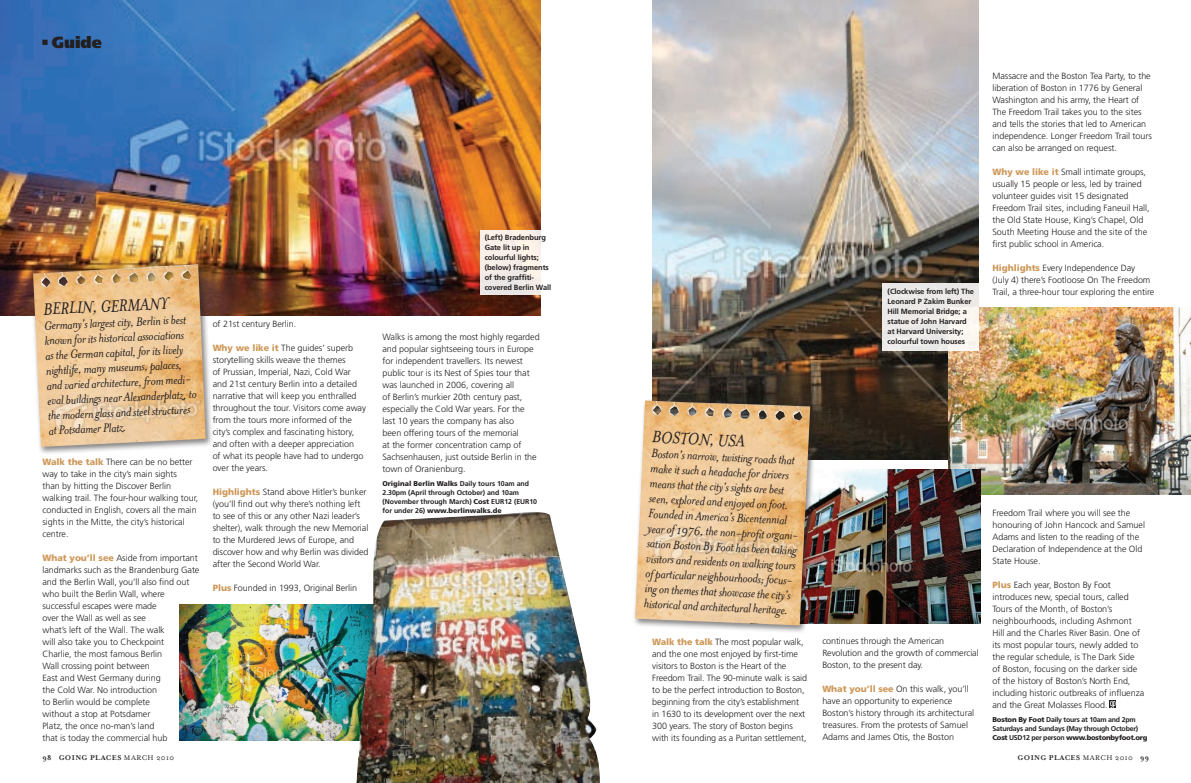
<style>
.page{position:relative;width:1191px;height:783px;background:#fff}
.page>*{position:absolute;margin:0;border:0;box-sizing:border-box;transform-origin:0 0}
.t1{font:italic 19px "Mrs Eaves";color:#231f20}
.t2{font:900 16px "Frutiger";letter-spacing:-.005em;color:#231f20}
.t3{font:italic 14px/15px "Mrs Eaves";color:#231f20}
.t4{font:300 9px/12px "Frutiger";letter-spacing:-.005em;color:#231f20}
.t5{font:700 8px "Mrs Eaves";letter-spacing:.05em;color:#231f20}
.t6{font:700 7.5px/10px "Frutiger";letter-spacing:-.01em;color:#231f20}
.t7{font:700 7px/9px "Frutiger";letter-spacing:-.005em;color:#231f20}
.t8{font:700 7px/9px "Frutiger";letter-spacing:-.025em;color:#231f20}
.s1{font-weight:900;color:#ce9859}
.s2{font-weight:900}
.s3{font-family:"Mrs Eaves Roman";font-weight:400}
</style>
<div class="page">
<img style="left:652px;top:0;width:326px;height:459px">
<img style="left:949px;top:307px;width:242px;height:187px">
<img style="left:179px;top:604px;width:177px;height:135px">
<img style="left:0;top:0;width:540px;height:315px">
<img style="left:356px;top:512px;width:244px;height:270px">
<div style="left:30px;top:261px;width:194px;height:199px;background:#231f20;opacity:.55"></div>
<img style="left:33px;top:264px;width:173px;height:183px">
<div style="left:480px;top:230px;width:102px;height:64px;background:linear-gradient(to right,#f1e6e0,#fff)"></div>
<img style="left:829px;top:469px;width:151px;height:154px">
<div style="left:632px;top:397px;width:197px;height:245px;background:#231f20;opacity:.55"></div>
<img style="left:635px;top:400px;width:175px;height:225px">
<div style="left:882px;top:283px;width:96px;height:67px;background:linear-gradient(to right,#e8e7e7,#f5f1ed)"></div>
<svg style="left:1109px;top:700px;width:7px;height:8px"></svg>
<svg style="left:1110px;top:701px;width:5px;height:6px"></svg>
<h2 class="t2" style="left:43px;top:33px;width:61px">■ Guide</h2>
<h1 class="t1" style="left:43px;top:299px;width:127px;rotate:-3deg">BERLIN, GERMANY</h1>
<p class="t3" style="left:43px;top:319px;width:154px;rotate:-3deg">Germany’s largest city, Berlin is best known for its historical associations<br>as the German capital, for its lively nightlife, many museums, palaces, and varied architecture, from medi&shy;eval buildings near Alexanderplatz, to the modern glass and steel structures at Potsdamer Platz.</p>
<p class="t4" style="left:43px;top:455px;width:157px"><span class="s1">Walk the talk</span> There can be no better way to take in the city’s main sights<br>than by hitting the Discover Berlin walking trail. The four-hour walking tour, conducted in English, covers all the main sights in the Mitte, the city’s historical centre.</p>
<p class="t4" style="left:43px;top:551px;width:158px"><span class="s1">What you’ll see</span> Aside from important landmarks such as the Brandenburg Gate and the Berlin Wall, you’ll also find out who built the Berlin Wall, where successful escapes were made<br>over the Wall as well as see<br>what’s left of the Wall. The walk<br>will also take you to Checkpoint<br>Charlie, the most famous Berlin<br>Wall crossing point between<br>East and West Germany during<br>the Cold War. No introduction<br>to Berlin would be complete<br>without a stop at Potsdamer<br>Platz, the once no-man’s land<br>that is today the commercial hub</p>
<p class="t4" style="left:213px;top:318px;width:85px">of 21st century Berlin.</p>
<p class="t4" style="left:213px;top:342px;width:155px"><span class="s1">Why we like it</span> The guides’ superb storytelling skills weave the themes<br>of Prussian, Imperial, Nazi, Cold War and 21st century Berlin into a detailed narrative that will keep you enthralled throughout the tour. Visitors come away from the tours more informed of the city’s complex and fascinating history, and often with a deeper appreciation<br>of what its people have had to undergo over the years.</p>
<p class="t4" style="left:213px;top:486px;width:157px"><span class="s1">Highlights</span> Stand above Hitler’s bunker (you’ll find out why there’s nothing left to see of this or any other Nazi leader’s shelter), walk through the new Memorial to the Murdered Jews of Europe, and discover how and why Berlin was divided after the Second World War.</p>
<p class="t4" style="left:213px;top:582px;width:146px"><span class="s1">Plus</span> Founded in 1993, Original Berlin</p>
<p class="t6" style="left:484px;top:232px;width:68px">(Left) Bradenburg<br>Gate lit up in colourful lights; (below) fragments of the graffiti&shy;covered Berlin Wall</p>
<p class="t4" style="left:382px;top:331px;width:159px">Walks is among the most highly regarded and popular sightseeing tours in Europe for independent travellers. Its newest public tour is its Nest of Spies tour that was launched in 2006, covering all<br>of Berlin’s murkier 20th century past, especially the Cold War years. For the<br>last 10 years the company has also<br>been offering tours of the memorial<br>at the former concentration camp of Sachsenhausen, just outside Berlin in the town of Oranienburg.</p>
<p class="t7" style="left:382px;top:479px;width:156px"><span class="s2">Original Berlin Walks</span> Daily tours 10am and 2.30pm (April through October) and 10am (November through March) <span class="s2">Cost</span> EUR12 (EUR10 for under 26) <span class="s2">www.berlinwalks.de</span></p>
<p class="t6" style="left:887px;top:286px;width:88px">(Clockwise from left) The<br>Leonard P Zakim Bunker<br>Hill Memorial Bridge; a statue of John Harvard at Harvard University; colourful town houses</p>
<p class="t4" style="left:992px;top:70px;width:161px">Massacre and the Boston Tea Party, to the liberation of Boston in 1776 by General Washington and his army, the Heart of The Freedom Trail takes you to the sites and tells the stories that led to American independence. Longer Freedom Trail tours can also be arranged on request.</p>
<p class="t4" style="left:992px;top:166px;width:159px"><span class="s1">Why we like it</span> Small intimate groups, usually 15 people or less, led by trained volunteer guides visit 15 designated Freedom Trail sites, including Faneuil Hall, the Old State House, King’s Chapel, Old South Meeting House and the site of the first public school in America.</p>
<p class="t4" style="left:992px;top:262px;width:163px"><span class="s1">Highlights</span> Every Independence Day<br>(July 4) there’s Footloose On The Freedom<br>Trail, a three-hour tour exploring the entire</p>
<h1 class="t1" style="left:652px;top:426px;width:94px;rotate:3deg">BOSTON, USA</h1>
<p class="t3" style="left:651px;top:445px;width:161px;rotate:3deg">Boston’s narrow, twisting roads that make it such a headache for drivers means that the city’s sights are best<br>seen, explored and enjoyed on foot.<br>Founded in America’s Bicentennial year of 1976, the non-profi t organi&shy;sation Boston By Foot has been taking visitors and residents on walking tours of particular neighbourhoods; focus&shy;ing on themes that showcase the city’s historical and architectural heritage.</p>
<p class="t4" style="left:652px;top:635px;width:156px"><span class="s1">Walk the talk</span> The most popular walk, and the one most enjoyed by first-time visitors to Boston is the Heart of the Freedom Trail. The 90-minute walk is said to be the perfect introduction to Boston, beginning from the city’s establishment in 1630 to its development over the next 300 years. The story of Boston begins with its founding as a Puritan settlement,</p>
<p class="t4" style="left:822px;top:635px;width:158px">continues through the American<br>Revolution and the growth of commercial<br>Boston, to the present day.</p>
<p class="t4" style="left:822px;top:683px;width:153px"><span class="s1">What you’ll see</span> On this walk, you’ll have an opportunity to experience Boston’s history through its architectural treasures. From the protests of Samuel Adams and James Otis, the Boston</p>
<p class="t4" style="left:992px;top:507px;width:154px">Freedom Trail where you will see the honouring of John Hancock and Samuel<br>Adams and listen to the reading of the<br>Declaration of Independence at the Old<br>State House.</p>
<p class="t4" style="left:992px;top:579px;width:153px"><span class="s1">Plus</span> Each year, Boston By Foot introduces new, special tours, called Tours of the Month, of Boston’s neighbourhoods, including Ashmont Hill and the Charles River Basin. One of its most popular tours, newly added to the regular schedule, is The Dark Side of Boston, focusing on the darker side of the history of Boston’s North End, including historic outbreaks of influenza and the Great Molasses Flood.</p>
<p class="t8" style="left:992px;top:715px;width:156px"><span class="s2">Boston By Foot</span> Daily tours at 10am and 2pm<br>Saturdays and Sundays (May through October)<br><span class="s2">Cost</span> USD12 per person <span class="s2">www.bostonbyfoot.org</span></p>
<p class="t5" style="left:43px;top:753px;width:133px">98 GOING PLACES <span class="s3">MARCH 2010</span></p>
<p class="t5" style="left:1017px;top:753px;width:133px">GOING PLACES <span class="s3">MARCH 2010</span> 99</p>
</div>
